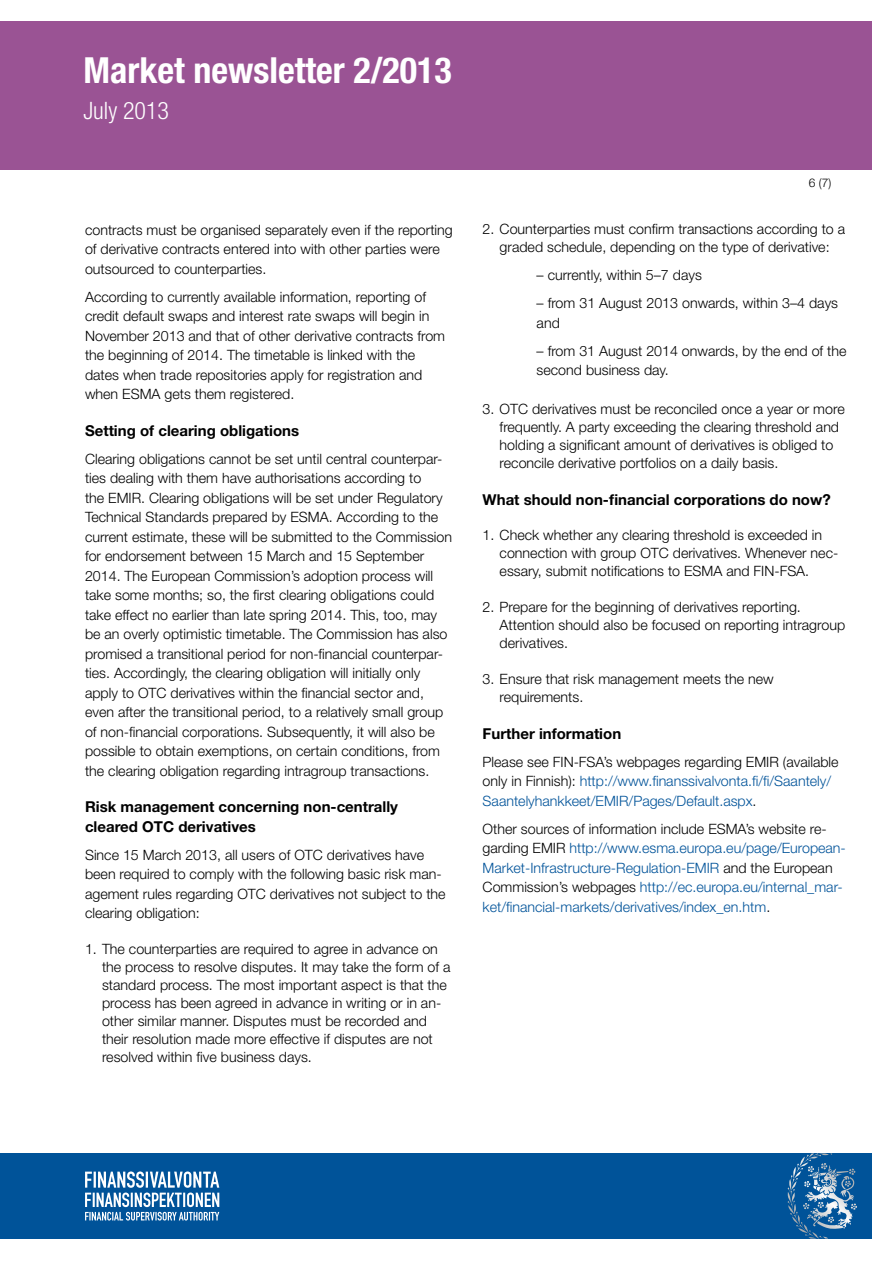
<style>
.page{position:relative;width:893px;height:1263px;background:#fff}
.page>*{position:absolute;margin:0;border:0;box-sizing:border-box;transform-origin:0 0}
.t1{font:700 condensed 36px "Helvetica Neue LT Std";color:#fff}
.t2{font:300 condensed 24px "Helvetica Neue LT Std";color:#fff}
.t3{font:700 15px/19.5px "Helvetica Neue LT Std";color:#000}
.t4{font:300 14.25px/19.5px "Helvetica Neue LT Std";color:#000}
.t5{font:300 14.25px/19.5px "Helvetica Neue LT Std";color:#005399}
.t6{font:300 12px "Helvetica Neue LT Std";color:#000}
.s1{color:#000}
</style>
<div class="page">
<div style="left:0;top:21px;width:872px;height:149px;background:#9a5394"></div>
<div style="left:0;top:1153px;width:872px;height:85px;background:#005399"></div>
<svg style="left:800px;top:1153px;width:32px;height:13px"></svg>
<svg style="left:85px;top:1171px;width:134px;height:49px"></svg>
<h1 class="t1" style="left:84px;top:49px;width:370px">Market newsletter 2/2013</h1>
<h2 class="t2" style="left:84px;top:97px;width:87px">July 2013</h2>
<p class="t4" style="left:85px;top:220px;width:369px">contracts must be organised separately even if the reporting of derivative contracts entered into with other parties were outsourced to counterparties.</p>
<p class="t4" style="left:85px;top:287px;width:362px">According to currently available information, reporting of credit default swaps and interest rate swaps will begin in November 2013 and that of other derivative contracts from the beginning of 2014. The timetable is linked with the dates when trade repositories apply for registration and when ESMA gets them registered.</p>
<p class="t3" style="left:85px;top:420px;width:216px">Setting of clearing obligations</p>
<p class="t4" style="left:85px;top:449px;width:369px">Clearing obligations cannot be set until central counterpar&shy;ties dealing with them have authorisations according to<br>the EMIR. Clearing obligations will be set under Regulatory Technical Standards prepared by ESMA. According to the current estimate, these will be submitted to the Commission for endorsement between 15 March and 15 September 2014. The European Commission’s adoption process will take some months; so, the first clearing obligations could take effect no earlier than late spring 2014. This, too, may be an overly optimistic timetable. The Commission has also promised a transitional period for non-financial counterpar&shy;ties. Accordingly, the clearing obligation will initially only apply to OTC derivatives within the financial sector and, even after the transitional period, to a relatively small group of non-financial corporations. Subsequently, it will also be possible to obtain exemptions, on certain conditions, from the clearing obligation regarding intragroup transactions.</p>
<p class="t3" style="left:85px;top:797px;width:314px">Risk management concerning non-centrally cleared OTC derivatives</p>
<p class="t4" style="left:85px;top:845px;width:362px">Since 15 March 2013, all users of OTC derivatives have been required to comply with the following basic risk man&shy;agement rules regarding OTC derivatives not subject to the clearing obligation:</p>
<p class="t4" style="left:102px;top:940px;width:350px;line-height:18px;text-indent:-17px">1. The counterparties are required to agree in advance on the process to resolve disputes. It may take the form of a standard process. The most important aspect is that the process has been agreed in advance in writing or in an&shy;other similar manner. Disputes must be recorded and their resolution made more effective if disputes are not resolved within five business days.</p>
<p class="t6" style="left:809px;top:176px;width:24px">6 (7)</p>
<p class="t4" style="left:483px;top:220px;width:364px;line-height:18px;text-align:center">2. Counterparties must confirm transactions according to a graded schedule, depending on the type of derivative:</p>
<p class="t4" style="left:537px;top:265px;width:167px">– currently, within 5–7 days</p>
<p class="t4" style="left:537px;top:293px;width:303px">– from 31 August 2013 onwards, within 3–4 days and</p>
<p class="t4" style="left:537px;top:340px;width:311px">– from 31 August 2014 onwards, by the end of the second business day.</p>
<p class="t4" style="left:500px;top:400px;width:347px;line-height:18px;text-indent:-17px">3. OTC derivatives must be reconciled once a year or more frequently. A party exceeding the clearing threshold and holding a significant amount of derivatives is obliged to reconcile derivative portfolios on a daily basis.</p>
<p class="t3" style="left:483px;top:489px;width:350px">What should non-financial corporations do now?</p>
<p class="t4" style="left:500px;top:526px;width:340px;line-height:18px;text-indent:-17px">1. Check whether any clearing threshold is exceeded in connection with group OTC derivatives. Whenever nec&shy;essary, submit notifications to ESMA and FIN-FSA.</p>
<p class="t4" style="left:500px;top:598px;width:347px;line-height:18px;text-indent:-17px">2. Prepare for the beginning of derivatives reporting.<br>Attention should also be focused on reporting intragroup derivatives.</p>
<p class="t4" style="left:500px;top:670px;width:275px;line-height:18px;text-indent:-17px">3. Ensure that risk management meets the new requirements.</p>
<p class="t3" style="left:483px;top:723px;width:140px">Further information</p>
<p class="t5" style="left:483px;top:751px;width:357px"><span class="s1">Please see FIN-FSA’s webpages regarding EMIR (available only in Finnish):</span> http://www.finanssivalvonta.fi/fi/Saantely/<br>Saantelyhankkeet/EMIR/Pages/Default.aspx<span class="s1">.</span></p>
<p class="t5" style="left:483px;top:818px;width:365px"><span class="s1">Other sources of information include ESMA’s website re&shy;garding EMIR</span> http://www.esma.europa.eu/page/European-Market-Infrastructure-Regulation-EMIR <span class="s1">and the European Commission’s webpages</span> http://ec.europa.eu/internal_mar&shy;ket/financial-markets/derivatives/index_en.htm<span class="s1">.</span></p>
</div>
